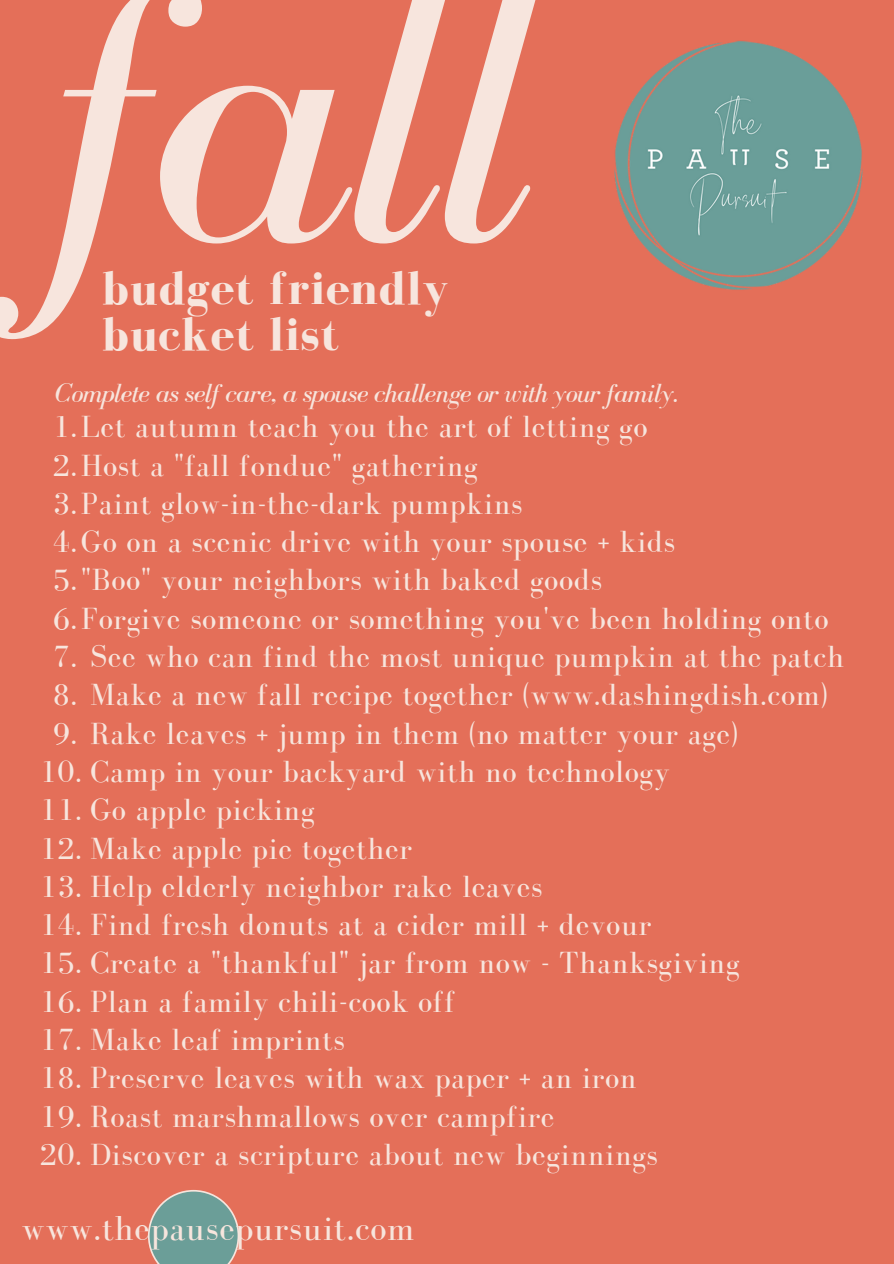
<style>
.page{position:relative;width:894px;height:1264px;background:#fff}
.page>*{position:absolute;margin:0;border:0;box-sizing:border-box;transform-origin:0 0}
.t1{font:italic 380.85px "Bodoni FLF";color:#f7e5dd}
.t2{font:700 48.3px/45.8px "Bodoni FLF";letter-spacing:.02em;color:#f7e5dd}
.t3{font:35.7px "Bodoni FLF";letter-spacing:.02em;color:#f7e5dd}
.t4{font:31.5px/38.2px "Bodoni FLF";letter-spacing:.02em;color:#f7e5dd}
.t5{font:italic 27px "Bodoni FLF";letter-spacing:-.03em;color:#f7e5dd}
</style>
<div class="page">
<div style="left:0;top:0;width:893px;height:1263px;background:#e46f59"></div>
<img style="left:614px;top:41px;width:249px;height:249px">
<svg style="left:148px;top:1190px;width:91px;height:73px;background:#849a91"></svg>
<h1 class="t1" style="left:40px;top:-92px;width:497px">fall</h1>
<h2 class="t2" style="left:102px;top:265px;width:348px">budget friendly bucket list</h2>
<p class="t5" style="left:55px;top:379px;width:624px">Complete as self care, a spouse challenge or with your family.</p>
<p class="t4" style="left:53px;top:407px;width:777px">1.Let autumn teach you the art of letting go<br>2.Host a "fall fondue" gathering<br>3.Paint glow-in-the-dark pumpkins<br>4.Go on a scenic drive with your spouse + kids<br>5."Boo" your neighbors with baked goods<br>6.Forgive someone or something you've been holding onto</p>
<p class="t4" style="left:53px;top:637px;width:792px">7. See who can find the most unique pumpkin at the patch</p>
<p class="t4" style="left:53px;top:675px;width:776px">8. Make a new fall recipe together (www.dashingdish.com)</p>
<p class="t4" style="left:53px;top:714px;width:686px">9. Rake leaves + jump in them (no matter your age)</p>
<p class="t4" style="left:40px;top:752px;width:631px">10. Camp in your backyard with no technology</p>
<p class="t4" style="left:40px;top:790px;width:276px">11. Go apple picking</p>
<p class="t4" style="left:40px;top:828px;width:373px">12. Make apple pie together</p>
<p class="t4" style="left:40px;top:867px;width:503px">13. Help elderly neighbor rake leaves</p>
<p class="t4" style="left:40px;top:905px;width:612px">14. Find fresh donuts at a cider mill + devour</p>
<p class="t4" style="left:40px;top:943px;width:700px">15. Create a "thankful" jar from now - Thanksgiving</p>
<p class="t4" style="left:40px;top:982px;width:416px">16. Plan a family chili-cook off</p>
<p class="t4" style="left:40px;top:1020px;width:306px">17. Make leaf imprints</p>
<p class="t4" style="left:40px;top:1058px;width:598px">18. Preserve leaves with wax paper + an iron</p>
<p class="t4" style="left:40px;top:1096px;width:516px">19. Roast marshmallows over campfire</p>
<p class="t4" style="left:40px;top:1135px;width:619px">20. Discover a scripture about new beginnings</p>
<p class="t3" style="left:22px;top:1208px;width:394px">www.thepausepursuit.com</p>
</div>
